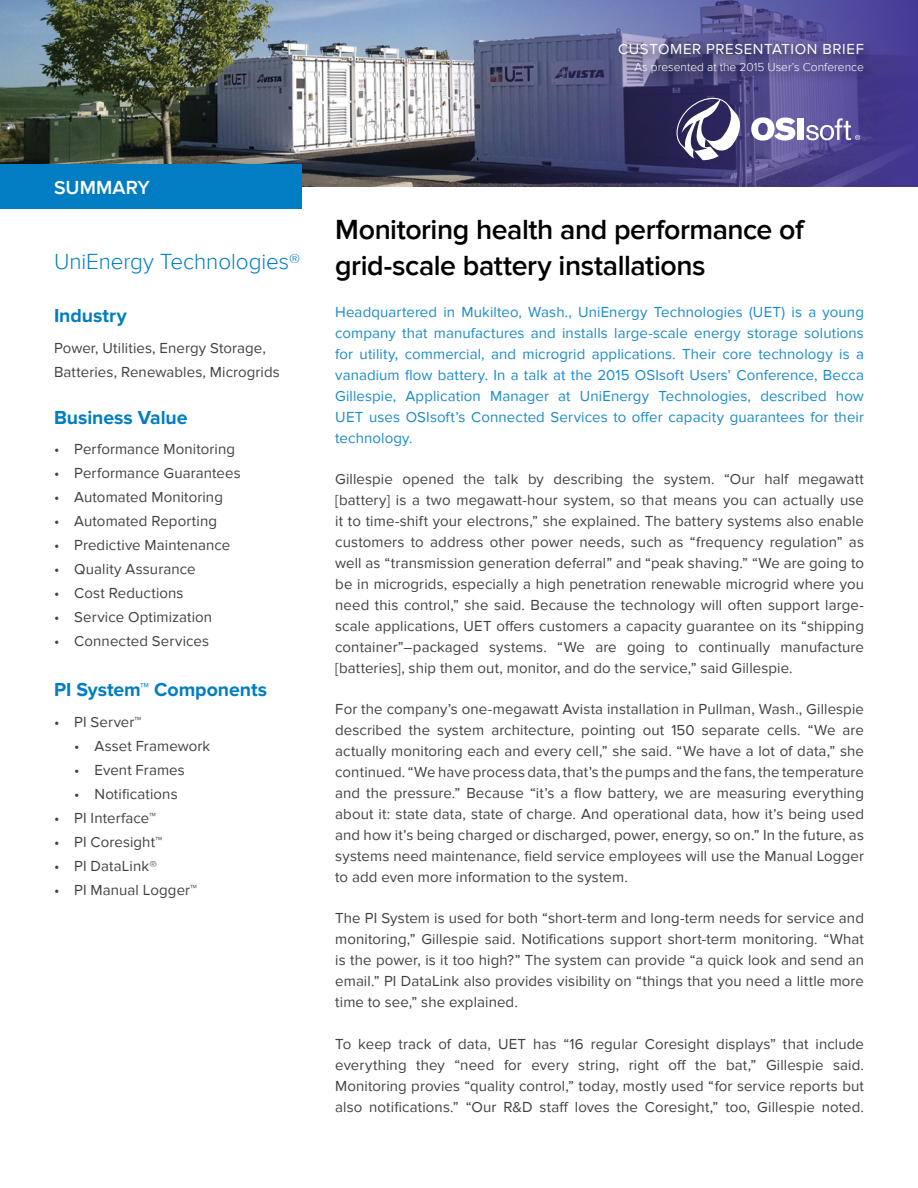
<style>
.page{position:relative;width:918px;height:1188px;background:#fff}
.page>*{position:absolute;margin:0;border:0;box-sizing:border-box;transform-origin:0 0}
.t1{font:600 28.5px/36px "Proxima Nova";letter-spacing:-.015em;color:#000}
.t2{font:300 22.5px "Proxima Nova";letter-spacing:-.005em;color:#007dc3}
.t3{font:700 19.5px "Proxima Nova";letter-spacing:-.005em;color:#007dc3}
.t4{font:600 19.5px "Proxima Nova";letter-spacing:.005em;color:#fff}
.t5{font:15px/21px "Proxima Nova";letter-spacing:.005em;color:#414042;text-align:justify}
.t6{font:15px/21px "Proxima Nova";letter-spacing:.005em;color:#1a8ac9;text-align:justify}
.t7{font:15px "Proxima Nova";letter-spacing:.04em;color:#fff}
.t8{font:300 12px "Proxima Nova";color:#fff}
</style>
<div class="page">
<img style="left:0;top:0;width:440px;height:187px">
<svg style="left:440px;top:0;width:478px;height:187px;background:#545589"></svg>
<div style="left:0;top:165px;width:302px;height:44px;background:#007dc3"></div>
<svg style="left:676px;top:98px;width:67px;height:62px"></svg>
<svg style="left:751px;top:117px;width:44px;height:24px"></svg>
<div style="left:797px;top:118px;width:7px;height:22px;background:#fff"></div>
<svg style="left:806px;top:118px;width:54px;height:22px"></svg>
<div style="left:616px;top:40px;width:260px;height:27px;background:#000;opacity:.6"></div>
<div style="left:632px;top:59px;width:244px;height:25px;background:#000;opacity:.6"></div>
<p class="t7" style="left:618px;top:40px;width:247px">CUSTOMER PRESENTATION BRIEF</p>
<p class="t8" style="left:635px;top:60px;width:231px">As presented at the 2015 User’s Conference</p>
<h3 class="t4" style="left:54px;top:177px;width:98px">SUMMARY</h3>
<h2 class="t2" style="left:54px;top:249px;width:248px">UniEnergy Technologies®</h2>
<h3 class="t3" style="left:54px;top:305px;width:74px">Industry</h3>
<p class="t5" style="left:54px;top:336px;width:227px;line-height:24px">Power, Utilities, Energy Storage,<br>Batteries, Renewables, Microgrids</p>
<h3 class="t3" style="left:54px;top:406px;width:135px">Business Value</h3>
<p class="t5" style="left:54px;top:439px;width:183px">• Performance Monitoring</p>
<p class="t5" style="left:54px;top:463px;width:188px">• Performance Guarantees</p>
<p class="t5" style="left:54px;top:487px;width:170px">• Automated Monitoring</p>
<p class="t5" style="left:54px;top:511px;width:165px">• Automated Reporting</p>
<p class="t5" style="left:54px;top:535px;width:178px">• Predictive Maintenance</p>
<p class="t5" style="left:54px;top:559px;width:143px">• Quality Assurance</p>
<p class="t5" style="left:54px;top:583px;width:131px">• Cost Reductions</p>
<p class="t5" style="left:54px;top:607px;width:160px">• Service Optimization</p>
<p class="t5" style="left:54px;top:631px;width:157px">• Connected Services</p>
<h3 class="t3" style="left:54px;top:678px;width:215px">PI System™ Components</h3>
<p class="t5" style="left:54px;top:711px;width:89px">• PI Server™</p>
<p class="t5" style="left:74px;top:735px;width:138px">• Asset Framework</p>
<p class="t5" style="left:74px;top:759px;width:112px">• Event Frames</p>
<p class="t5" style="left:74px;top:783px;width:105px">• Notifications</p>
<p class="t5" style="left:54px;top:807px;width:104px">• PI Interface™</p>
<p class="t5" style="left:54px;top:831px;width:110px">• PI Coresight™</p>
<p class="t5" style="left:54px;top:855px;width:104px">• PI DataLink®</p>
<p class="t5" style="left:54px;top:879px;width:145px">• PI Manual Logger™</p>
<h1 class="t1" style="left:335px;top:212px;width:470px">Monitoring health and performance of grid-scale battery installations</h1>
<p class="t6" style="left:335px;top:301px;width:530px">Headquartered in Mukilteo, Wash., UniEnergy Technologies (UET) is a young company that manufactures and installs large-scale energy storage solutions for utility, commercial, and microgrid applications. Their core technology is a vanadium flow battery. In a talk at the 2015 OSIsoft Users’ Conference, Becca Gillespie, Application Manager at UniEnergy Technologies, described how UET uses OSIsoft’s Connected Services to offer capacity guarantees for their technology.</p>
<p class="t5" style="left:335px;top:469px;width:530px">Gillespie opened the talk by describing the system. “Our half megawatt [battery] is a two megawatt-hour system, so that means you can actually use it to time-shift your electrons,” she explained. The battery systems also enable customers to address other power needs, such as “frequency regulation” as well as “transmission generation deferral” and “peak shaving.” “We are going to be in microgrids, especially a high penetration renewable microgrid where you need this control,” she said. Because the technology will often support large&shy;scale applications, UET offers customers a capacity guarantee on its “shipping container”–packaged systems. “We are going to continually manufacture [batteries], ship them out, monitor, and do the service,” said Gillespie.</p>
<p class="t5" style="left:335px;top:699px;width:530px">For the company’s one-megawatt Avista installation in Pullman, Wash., Gillespie described the system architecture, pointing out 150 separate cells. “We are actually monitoring each and every cell,” she said. “We have a lot of data,” she continued. “We have process data, that’s the pumps and the fans, the temperature and the pressure.” Because “it’s a flow battery, we are measuring everything about it: state data, state of charge. And operational data, how it’s being used and how it’s being charged or discharged, power, energy, so on.” In the future, as systems need maintenance, field service employees will use the Manual Logger to add even more information to the system.</p>
<p class="t5" style="left:335px;top:908px;width:530px">The PI System is used for both “short-term and long-term needs for service and monitoring,” Gillespie said. Notifications support short-term monitoring. “What is the power, is it too high?” The system can provide “a quick look and send an email.” PI DataLink also provides visibility on “things that you need a little more time to see,” she explained.</p>
<p class="t5" style="left:335px;top:1033px;width:530px">To keep track of data, UET has “16 regular Coresight displays” that include everything they “need for every string, right off the bat,” Gillespie said.<br>Monitoring provies “quality control,” today, mostly used “for service reports but also notifications.” “Our R&amp;D staff loves the Coresight,” too, Gillespie noted.</p>
</div>
